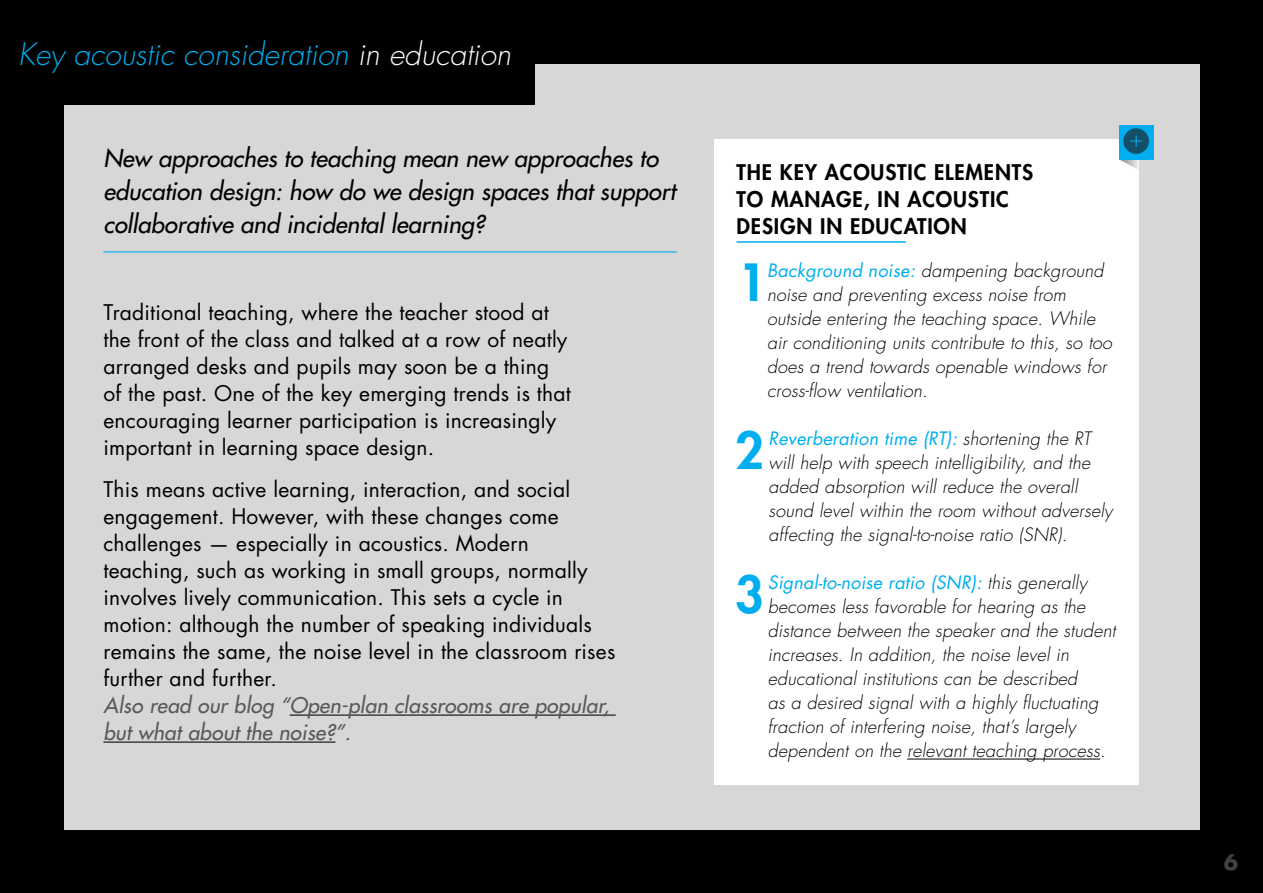
<style>
.page{position:relative;width:1263px;height:893px;background:#000}
.page>*{position:absolute;margin:0;border:0;box-sizing:border-box;transform-origin:0 0}
.t1{font:800 49.8px "Futura Std";color:#00aeef}
.t2{font:italic 300 30px "Futura Std";color:#00aeef}
.t3{font:italic 500 24px/33px "Futura Std";color:#000}
.t4{font:21px/27px "Futura Std";letter-spacing:.01em;color:#000}
.t5{font:italic 500 21px/27px "Futura Std";letter-spacing:.01em;color:#58595b}
.t6{font:800 21px/27px "Futura Std";letter-spacing:.04em;color:#000}
.t7{font:700 21px "Futura Std";color:#414042}
.t8{font:italic 300 18px/24px "Futura Std";letter-spacing:.01em;color:#000}
.s1{color:#fff}
.s2{font-weight:400;color:#00aeef}
</style>
<div class="page">
<div style="left:64px;top:64px;width:1135px;height:765px;background:#d8d6d6"></div>
<hr style="left:103px;top:251px;width:574px;height:1px;background:#00aeef">
<div style="left:0;top:0;width:535px;height:105px;background:#000"></div>
<hr style="left:290px;top:714px;width:326px;height:2px;background:#000">
<hr style="left:103px;top:741px;width:232px;height:2px;background:#000">
<div style="left:714px;top:140px;width:424px;height:645px;background:#fff"></div>
<hr style="left:736px;top:241px;width:170px;height:2px;background:#00aeef">
<hr style="left:907px;top:759px;width:193px;height:1px;background:#000">
<div style="left:1119px;top:125px;width:34px;height:34px;background:#00aeef"></div>
<div style="left:1123px;top:128px;width:26px;height:26px;background:#134f69;border-radius:50%"></div>
<svg style="left:1119px;top:135px;width:23px;height:35px"></svg>
<h2 class="t2" style="left:18px;top:36px;width:494px">Key acoustic consideration <span class="s1">in education</span></h2>
<h3 class="t3" style="left:103px;top:142px;width:574px">New approaches to teaching mean new approaches to education design: how do we design spaces that support collaborative and incidental learning?</h3>
<p class="t4" style="left:103px;top:299px;width:469px">Traditional teaching, where the teacher stood at the front of the class and talked at a row of neatly arranged desks and pupils may soon be a thing of the past. One of the key emerging trends is that encouraging learner participation is increasingly important in learning space design.</p>
<p class="t4" style="left:103px;top:476px;width:513px">This means active learning, interaction, and social engagement. However, with these changes come challenges — especially in acoustics. Modern teaching, such as working in small groups, normally involves lively communication. This sets a cycle in motion: although the number of speaking individuals remains the same, the noise level in the classroom rises further and further.</p>
<p class="t5" style="left:103px;top:692px;width:507px">Also read our blog “Open-plan classrooms are popular, but what about the noise?”.</p>
<p class="t6" style="left:736px;top:158px;width:298px">THE KEY ACOUSTIC ELEMENTS<br>TO MANAGE, IN ACOUSTIC<br>DESIGN IN EDUCATION</p>
<h1 class="t1" style="left:738px;top:251px;width:30px">1</h1>
<p class="t8" style="left:767px;top:259px;width:346px"><span class="s2">Background noise:</span> dampening background noise and preventing excess noise from outside entering the teaching space. While air conditioning units contribute to this, so too does a trend towards openable windows for cross-flow ventilation.</p>
<h1 class="t1" style="left:735px;top:419px;width:30px">2</h1>
<p class="t8" style="left:768px;top:427px;width:345px"><span class="s2">Reverberation time (RT):</span> shortening the RT will help with speech intelligibility, and the added absorption will reduce the overall sound level within the room without adversely affecting the signal-to-noise ratio (SNR).</p>
<h1 class="t1" style="left:735px;top:563px;width:30px">3</h1>
<p class="t8" style="left:768px;top:571px;width:349px"><span class="s2">Signal-to-noise ratio (SNR):</span> this generally becomes less favorable for hearing as the distance between the speaker and the student increases. In addition, the noise level in educational institutions can be described<br>as a desired signal with a highly fluctuating fraction of interfering noise, that’s largely dependent on the relevant teaching process.</p>
<p class="t7" style="left:1224px;top:848px;width:16px">6</p>
</div>
